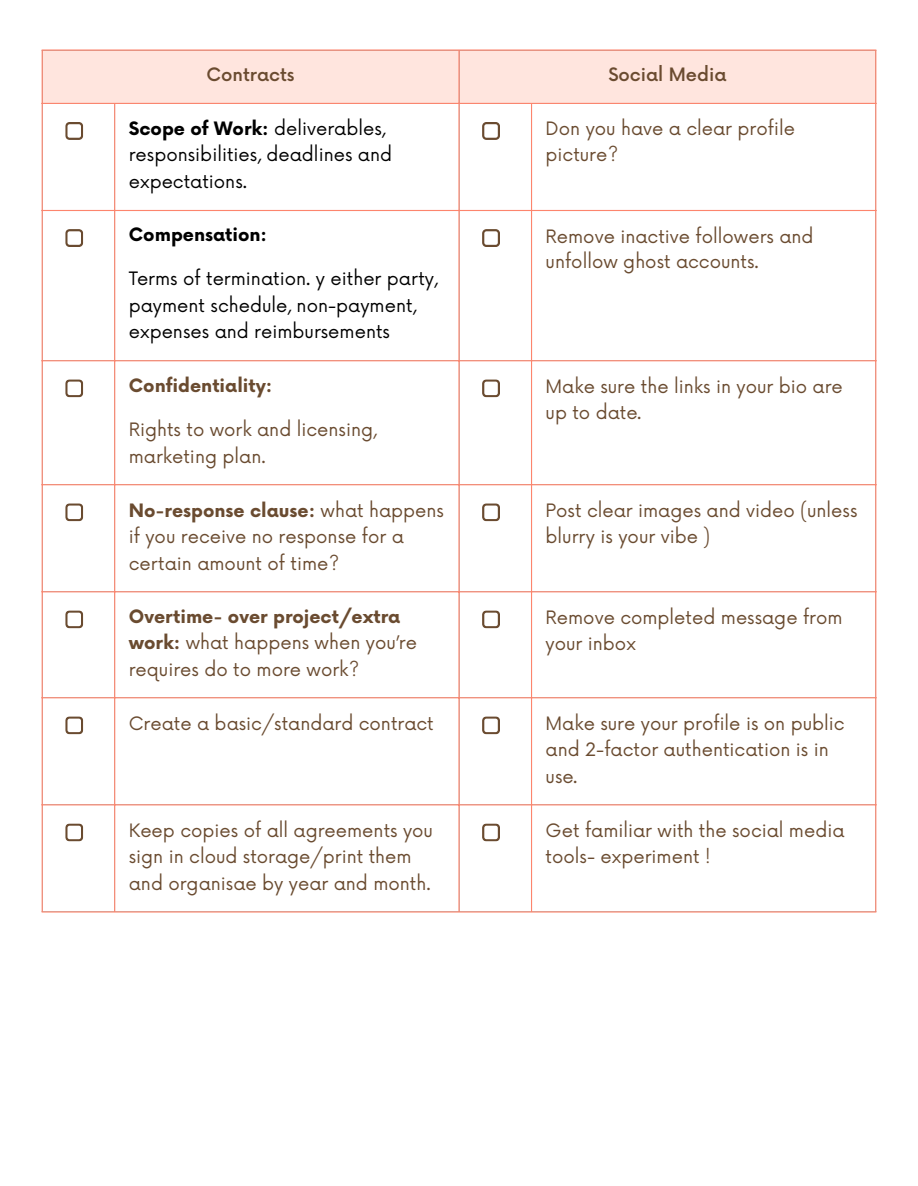
<style>
.page{position:relative;width:918px;height:1186px;background:#fff}
.page>*{position:absolute;margin:0;border:0;box-sizing:border-box;transform-origin:0 0}
.t1{font:18px/26.4px "Now";color:#6a4b30}
.t2{font:18px/26.4px "Now";color:#000}
.t3{font:500 18px "Now";color:#6a4b30}
.t4{font:700 18px "Now";color:#6a4b30}
.t5{font:700 18px "Now";color:#000}
.s1{font-weight:700}
</style>
<div class="page">
<div style="left:43px;top:51px;width:832px;height:52px;background:#ffe5de"></div>
<svg style="left:65px;top:122px;width:18px;height:18px"></svg>
<svg style="left:482px;top:122px;width:18px;height:18px"></svg>
<svg style="left:65px;top:229px;width:18px;height:18px"></svg>
<svg style="left:482px;top:229px;width:18px;height:18px"></svg>
<svg style="left:65px;top:379px;width:18px;height:18px"></svg>
<svg style="left:482px;top:379px;width:18px;height:18px"></svg>
<svg style="left:65px;top:503px;width:18px;height:18px"></svg>
<svg style="left:482px;top:503px;width:18px;height:18px"></svg>
<svg style="left:65px;top:610px;width:18px;height:18px"></svg>
<svg style="left:482px;top:610px;width:18px;height:18px"></svg>
<svg style="left:65px;top:716px;width:18px;height:18px"></svg>
<svg style="left:482px;top:716px;width:18px;height:18px"></svg>
<svg style="left:65px;top:823px;width:18px;height:18px"></svg>
<svg style="left:482px;top:823px;width:18px;height:18px"></svg>
<hr style="left:42px;top:51px;width:1px;height:860px;background:#fd856d">
<hr style="left:114px;top:104px;width:1px;height:807px;background:#fd856d">
<hr style="left:458px;top:51px;width:2px;height:860px;background:#fd856d">
<hr style="left:531px;top:104px;width:1px;height:807px;background:#fd856d">
<hr style="left:875px;top:51px;width:1px;height:860px;background:#fd856d">
<hr style="left:42px;top:50px;width:834px;height:1px;background:#fd856d">
<hr style="left:42px;top:103px;width:834px;height:1px;background:#fd856d">
<hr style="left:42px;top:210px;width:834px;height:1px;background:#fd856d">
<hr style="left:42px;top:360px;width:834px;height:1px;background:#fd856d">
<hr style="left:42px;top:484px;width:834px;height:1px;background:#fd856d">
<hr style="left:42px;top:591px;width:834px;height:1px;background:#fd856d">
<hr style="left:42px;top:697px;width:834px;height:1px;background:#fd856d">
<hr style="left:42px;top:804px;width:834px;height:1px;background:#fd856d">
<hr style="left:42px;top:911px;width:834px;height:1px;background:#fd856d">
<p class="t3" style="left:207px;top:65px;width:90px">Contracts</p>
<p class="t3" style="left:608px;top:65px;width:120px">Social Media</p>
<h1 class="t2" style="left:129px;top:117px;width:265px"><span class="s1">Scope of Work:</span> deliverables, responsibilities, deadlines and expectations.</h1>
<p class="t1" style="left:546px;top:117px;width:251px;line-height:25.8px">Don you have a clear profi le picture?</p>
<h1 class="t5" style="left:129px;top:225px;width:140px">Compensation:</h1>
<p class="t2" style="left:129px;top:266px;width:311px">Terms of termination. y either party, payment schedule, non-payment, expenses and reimbursements</p>
<p class="t1" style="left:546px;top:224px;width:269px;line-height:25.8px">Remove inactive followers and unfollow ghost accounts.</p>
<h1 class="t4" style="left:129px;top:375px;width:145px">Confidentiality:</h1>
<p class="t1" style="left:129px;top:416px;width:250px;line-height:27px">Rights to work and licensing, marketing plan.</p>
<p class="t1" style="left:546px;top:374px;width:299px;line-height:25.8px">Make sure the links in your bio are up to date.</p>
<h1 class="t1" style="left:129px;top:498px;width:317px"><span class="s1">No-response clause:</span> what happens if you receive no response for a certain amount of time?</h1>
<p class="t1" style="left:546px;top:498px;width:313px;line-height:25.8px">Post clear images and video (unless blurry is your vibe )</p>
<h1 class="t1" style="left:129px;top:604px;width:290px"><span class="s1">Overtime- over project/extra work:</span> what happens when you’re requires do to more work?</h1>
<p class="t1" style="left:546px;top:605px;width:298px;line-height:25.8px">Remove completed message from your inbox</p>
<p class="t1" style="left:129px;top:711px;width:306px">Create a basic/standard contract</p>
<p class="t1" style="left:546px;top:711px;width:301px">Make sure your profile is on public and 2-factor authentication is in use.</p>
<p class="t1" style="left:129px;top:818px;width:306px">Keep copies of all agreements you sign in cloud storage/print them and organisae by year and month.</p>
<p class="t1" style="left:546px;top:818px;width:300px;line-height:25.8px">Get familiar with the social media tools- experiment !</p>
</div>
